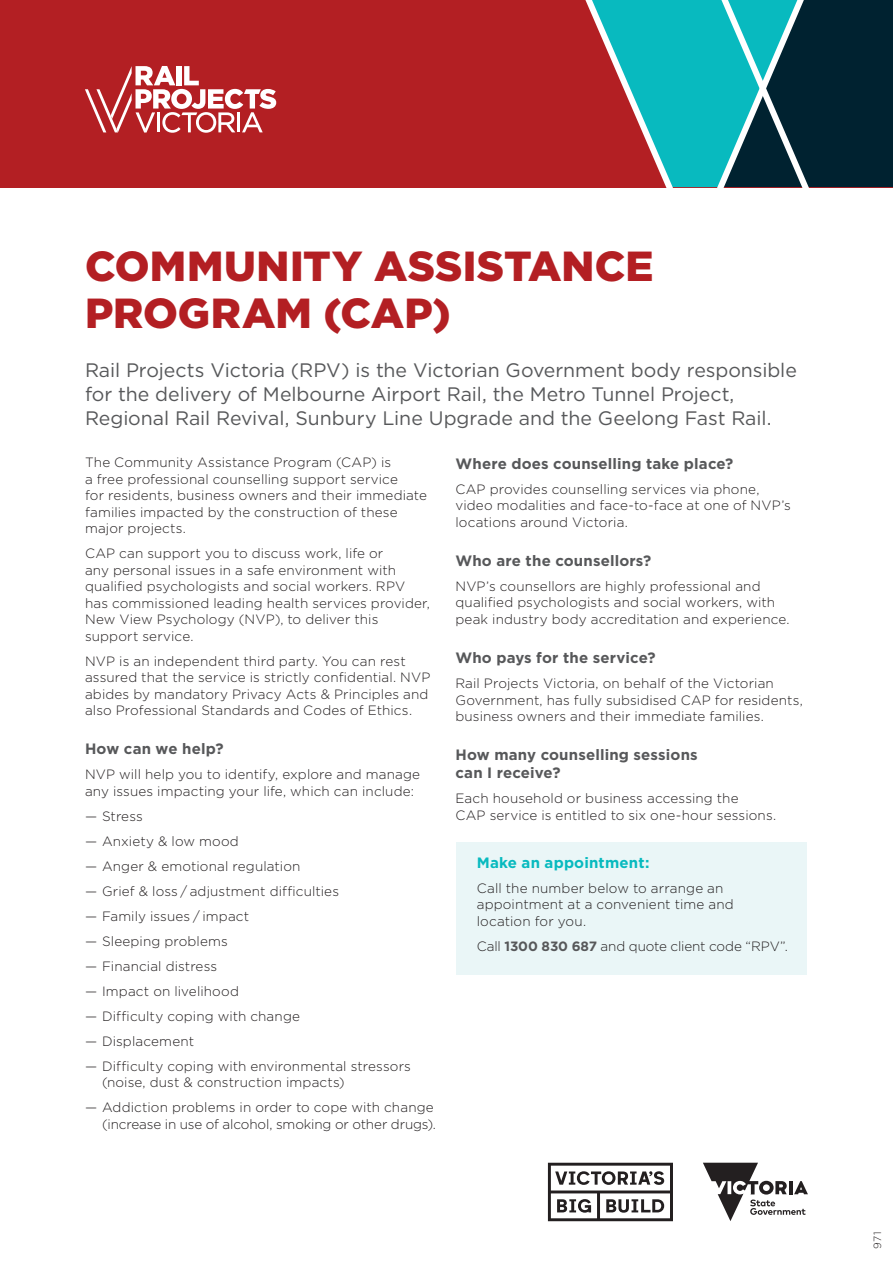
<style>
.page{position:relative;width:893px;height:1263px;background:#fff}
.page>*{position:absolute;margin:0;border:0;box-sizing:border-box;transform-origin:0 0}
.t1{font:900 42px/46.5px "Gotham";color:#b31f23}
.SMALL_INTRO{font:19.5px/24px "Gotham HTF";letter-spacing:-.005em;color:#57585a}
.BODY_H1{font:700 15px/18px "Gotham HTF";letter-spacing:.01em;color:#57585a}
.BODY_H1-2{font:700 15px "Gotham HTF";letter-spacing:.015em;color:#08babf}
.BODY_COPY{font:300 13.5px/16.5px "Gotham HTF";letter-spacing:.01em;color:#231f20}
.BODY_COPY-2{font:300 13.5px "Gotham HTF";letter-spacing:-.01em;color:#231f20}
.BODY_COPY-3{font:300 10.5px "Gotham HTF";color:#231f20}
.s1{font-weight:700;color:#57585a}
</style>
<div class="page">
<div style="left:0;top:0;width:893px;height:187px;background:#b31f23"></div>
<svg style="left:585px;top:0;width:308px;height:187px"></svg>
<svg style="left:548px;top:1163px;width:125px;height:58px"></svg>
<svg style="left:703px;top:1163px;width:105px;height:58px"></svg>
<svg style="left:85px;top:66px;width:191px;height:67px"></svg>
<div style="left:456px;top:842px;width:351px;height:133px;background:#eaf6f7"></div>
<h1 class="t1" style="left:85px;top:242px;width:570px">COMMUNITY ASSISTANCE<br>PROGRAM (CAP)</h1>
<p class="SMALL_INTRO" style="left:85px;top:358px;width:713px">Rail Projects Victoria (RPV) is the Victorian Government body responsible for the delivery of Melbourne Airport Rail, the Metro Tunnel Project,<br>Regional Rail Revival, Sunbury Line Upgrade and the Geelong Fast Rail.</p>
<p class="BODY_COPY" style="left:85px;top:454px;width:343px">The Community Assistance Program (CAP) is<br>a free professional counselling support service<br>for residents, business owners and their immediate families impacted by the construction of these major projects.</p>
<p class="BODY_COPY" style="left:85px;top:545px;width:346px">CAP can support you to discuss work, life or<br>any personal issues in a safe environment with qualified psychologists and social workers. RPV has commissioned leading health services provider, New View Psychology (NVP), to deliver this support service.</p>
<p class="BODY_COPY" style="left:85px;top:652px;width:347px">NVP is an independent third party. You can rest assured that the service is strictly confidential. NVP abides by mandatory Privacy Acts &amp; Principles and also Professional Standards and Codes of Ethics.</p>
<p class="BODY_H1" style="left:85px;top:740px;width:140px">How can we help?</p>
<p class="BODY_COPY" style="left:85px;top:766px;width:337px">NVP will help you to identify, explore and manage any issues impacting your life, which can include:</p>
<p class="BODY_COPY" style="left:85px;top:808px;width:59px">— Stress</p>
<p class="BODY_COPY" style="left:85px;top:833px;width:155px">— Anxiety &amp; low mood</p>
<p class="BODY_COPY" style="left:85px;top:858px;width:217px">— Anger &amp; emotional regulation</p>
<p class="BODY_COPY" style="left:85px;top:883px;width:256px">— Grief &amp; loss / adjustment difficulties</p>
<p class="BODY_COPY" style="left:85px;top:908px;width:166px">— Family issues / impact</p>
<p class="BODY_COPY" style="left:85px;top:933px;width:144px">— Sleeping problems</p>
<p class="BODY_COPY" style="left:85px;top:958px;width:134px">— Financial distress</p>
<p class="BODY_COPY" style="left:85px;top:983px;width:155px">— Impact on livelihood</p>
<p class="BODY_COPY" style="left:85px;top:1008px;width:216px">— Difficulty coping with change</p>
<p class="BODY_COPY" style="left:85px;top:1033px;width:111px">— Displacement</p>
<p class="BODY_COPY" style="left:102px;top:1058px;width:310px;text-indent:-17px">— Difficulty coping with environmental stressors (noise, dust &amp; construction impacts)</p>
<p class="BODY_COPY" style="left:85px;top:1099px;width:352px;text-align:right">— Addiction problems in order to cope with change (increase in use of alcohol, smoking or other drugs).</p>
<p class="BODY_H1" style="left:455px;top:454px;width:279px">Where does counselling take place?</p>
<p class="BODY_COPY" style="left:455px;top:480px;width:337px">CAP provides counselling services via phone, video modalities and face-to-face at one of NVP’s locations around Victoria.</p>
<p class="BODY_H1" style="left:455px;top:551px;width:197px">Who are the counsellors?</p>
<p class="BODY_COPY" style="left:455px;top:578px;width:336px">NVP’s counsellors are highly professional and qualified psychologists and social workers, with peak industry body accreditation and experience.</p>
<p class="BODY_H1" style="left:455px;top:648px;width:202px">Who pays for the service?</p>
<p class="BODY_COPY" style="left:455px;top:675px;width:349px">Rail Projects Victoria, on behalf of the Victorian<br>Government, has fully subsidised CAP for residents, business owners and their immediate families.</p>
<p class="BODY_H1" style="left:455px;top:746px;width:244px">How many counselling sessions can I receive?</p>
<p class="BODY_COPY" style="left:455px;top:790px;width:322px">Each household or business accessing the<br>CAP service is entitled to six one-hour sessions.</p>
<p class="BODY_H1-2" style="left:477px;top:854px;width:174px">Make an appointment:</p>
<p class="BODY_COPY" style="left:477px;top:879px;width:259px">Call the number below to arrange an appointment at a convenient time and location for you.</p>
<p class="BODY_COPY-2" style="left:477px;top:938px;width:313px">Call <span class="s1">1300 830 687</span> and quote client code “RPV”.</p>
<p class="BODY_COPY-3" style="left:872px;top:1249px;width:18px;rotate:-90deg">971</p>
</div>
